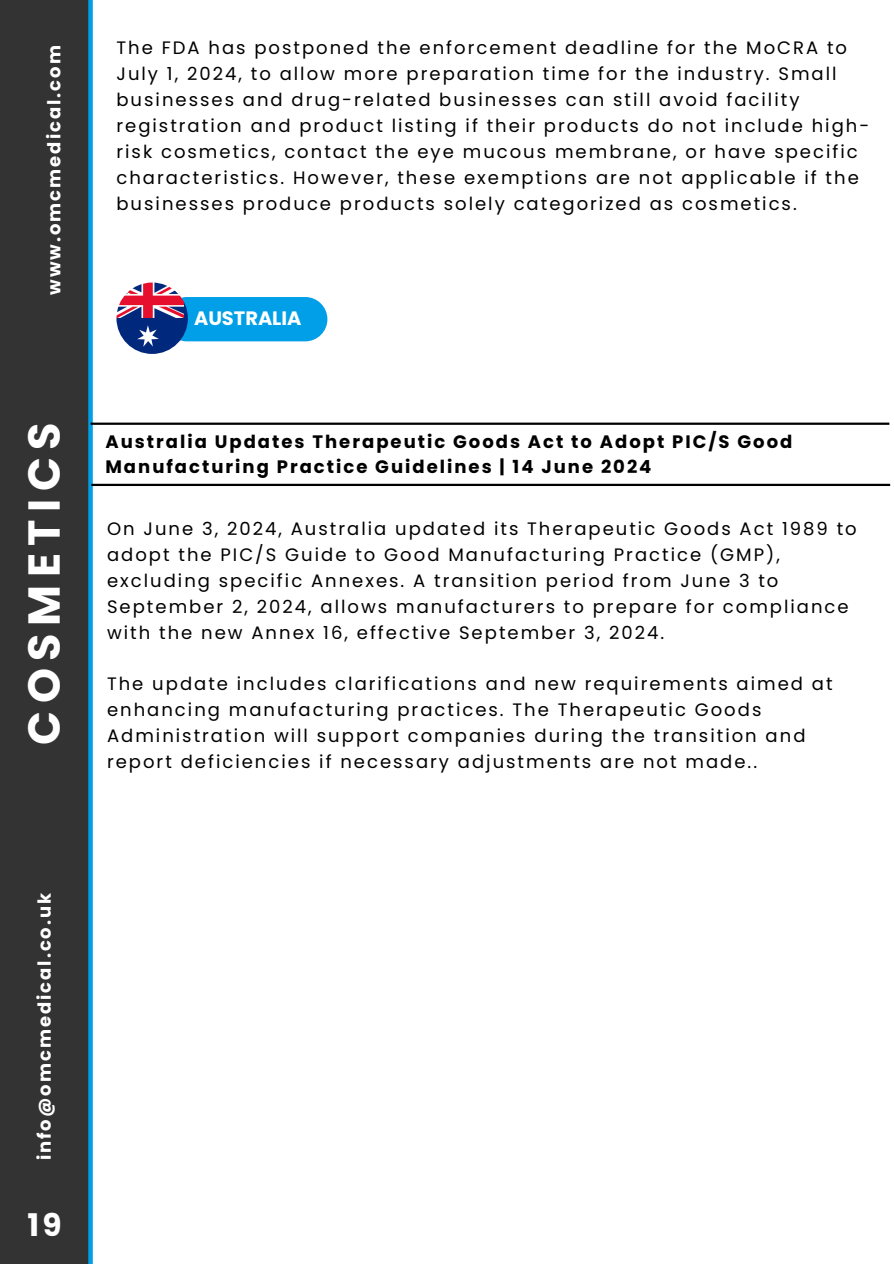
<style>
.page{position:relative;width:894px;height:1264px;background:#fff}
.page>*{position:absolute;margin:0;border:0;box-sizing:border-box;transform-origin:0 0}
.t1{font:700 44.7px "Poppins";letter-spacing:.165em;color:#fff}
.t2{font:700 31.2px "Poppins";color:#fff}
.t3{font:700 23.1px "Poppins";color:#fff}
.t4{font:23.1px "Poppins";color:#fff}
.t5{font:700 19.35px "Poppins";color:#fff}
.t6{font:18px/25.8px "Poppins";letter-spacing:.11em;color:#000}
.t7{font:700 18px/25.8px "Poppins";letter-spacing:.11em;color:#000}
.t8{font:700 18px "Poppins";letter-spacing:.11em;color:#fff}
</style>
<div class="page">
<div style="left:0;top:0;width:89px;height:1263px;background:#333"></div>
<div style="left:88px;top:0;width:5px;height:1263px;background:#009fe7"></div>
<div style="left:165px;top:297px;width:162px;height:44px;background:#009fe7;border-radius:22px"></div>
<img style="left:116px;top:282px;width:72px;height:72px;border-radius:50%">
<hr style="left:91px;top:484px;width:798px;height:2px;background:#000">
<hr style="left:90px;top:422px;width:799px;height:3px;background:#000">
<p class="t8" style="left:42px;top:295px;width:251px;rotate:-90deg">www.omcmedical.com</p>
<p class="t1" style="left:13px;top:745px;width:324px;rotate:-90deg">COSMETICS</p>
<p class="t6" style="left:116px;top:35px;width:754px">The FDA has postponed the enforcement deadline for the MoCRA to July 1, 2024, to allow more preparation time for the industry. Small businesses and drug-related businesses can still avoid facility registration and product listing if their products do not include high&shy;risk cosmetics, contact the eye mucous membrane, or have specific characteristics. However, these exemptions are not applicable if the businesses produce products solely categorized as cosmetics.</p>
<h2 class="t5" style="left:194px;top:305px;width:109px">AUSTRALIA</h2>
<p class="t7" style="left:105px;top:428px;width:688px">Australia Updates Therapeutic Goods Act to Adopt PIC/S Good<br>Manufacturing Practice Guidelines | 14 June 2024</p>
<h3 class="t6" style="left:107px;top:516px;width:751px">On June 3, 2024, Australia updated its Therapeutic Goods Act 1989 to adopt the PIC/S Guide to Good Manufacturing Practice (GMP), excluding specific Annexes. A transition period from June 3 to September 2, 2024, allows manufacturers to prepare for compliance with the new Annex 16, effective September 3, 2024.</h3>
<p class="t6" style="left:107px;top:671px;width:727px">The update includes clarifications and new requirements aimed at enhancing manufacturing practices. The Therapeutic Goods Administration will support companies during the transition and report deficiencies if necessary adjustments are not made..</p>
<p class="t8" style="left:32px;top:1160px;width:269px;rotate:-90deg">info@omcmedical.co.uk</p>
<h3 class="t4" style="left:39px;top:1200px;width:16px">5</h3>
<p class="t2" style="left:27px;top:1203px;width:36px">19</p>
<h1 class="t3" style="left:43px;top:1206px;width:15px">2</h1>
<h1 class="t3" style="left:32px;top:1206px;width:22px">1<sub>5</sub></h1>
</div>
